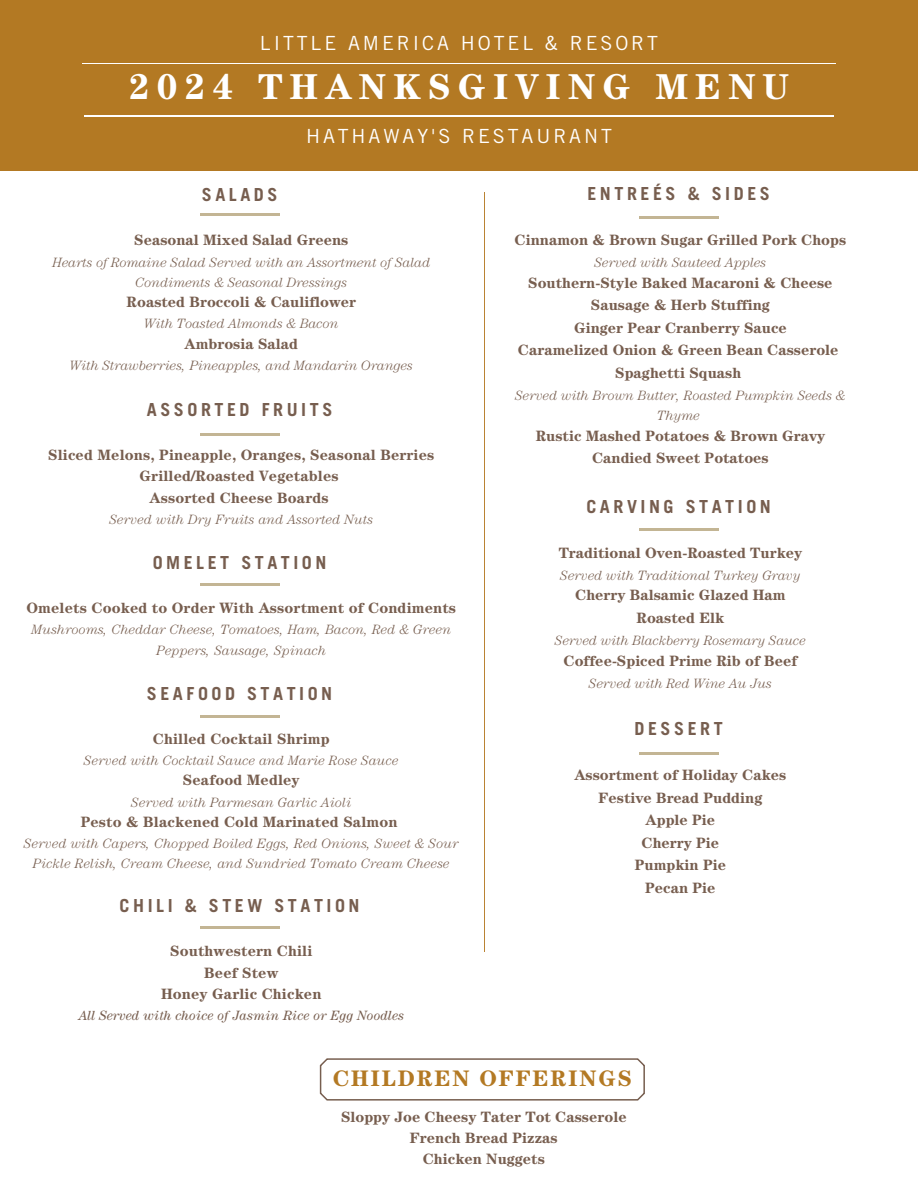
<style>
.page{position:relative;width:918px;height:1188px;background:#fff}
.page>*{position:absolute;margin:0;border:0;box-sizing:border-box;transform-origin:0 0}
.t1{font:700 36px "Century Std";letter-spacing:.2em;color:#fff}
.t2{font:700 22.5px "Century Std";letter-spacing:.08em;color:#b37923}
.t3{font:19.5px "Trade Gothic LT Std";letter-spacing:.15em;color:#fff}
.t4{font:700 18px "Trade Gothic LT Std";letter-spacing:.195em;color:#775e4f}
.t5{font:700 15px/22.5px "Century Std";color:#775e4f;text-align:center}
.t6{font:italic 300 13.5px/20.2px "Century Std";color:#775e4f;text-align:center}
.t7{font:italic 13.5px "Century Std";letter-spacing:.01em;color:#775e4f}
</style>
<div class="page">
<hr style="left:201px;top:213px;width:79px;height:3px;background:#c3b594">
<hr style="left:484px;top:192px;width:1px;height:760px;background:#ba8333">
<div style="left:1px;top:1px;width:916px;height:170px;background:#b37923"></div>
<hr style="left:82px;top:63px;width:754px;height:1px;background:#fff">
<hr style="left:84px;top:116px;width:750px;height:1px;background:#fff">
<svg style="left:320px;top:1058px;width:325px;height:43px"></svg>
<hr style="left:639px;top:216px;width:79px;height:3px;background:#c3b594">
<hr style="left:201px;top:583px;width:79px;height:3px;background:#c3b594">
<hr style="left:201px;top:433px;width:79px;height:3px;background:#c3b594">
<hr style="left:201px;top:715px;width:79px;height:3px;background:#c3b594">
<hr style="left:639px;top:752px;width:79px;height:3px;background:#c3b594">
<hr style="left:639px;top:528px;width:79px;height:3px;background:#c3b594">
<hr style="left:200px;top:926px;width:79px;height:3px;background:#c3b594">
<h2 class="t3" style="left:260px;top:36px;width:400px">LITTLE AMERICA HOTEL &amp; RESORT</h2>
<h4 class="t1" style="left:129px;top:74px;width:661px">2024 THANKSGIVING MENU</h4>
<h5 class="t3" style="left:306px;top:128px;width:307px">HATHAWAY'S RESTAURANT</h5>
<p class="t4" style="left:202px;top:188px;width:77px">SALADS</p>
<p class="t5" style="left:134px;top:231px;width:216px">Seasonal Mixed Salad Greens</p>
<p class="t6" style="left:52px;top:254px;width:380px">Hearts of Romaine Salad Served with an Assortment of Salad<br>Condiments &amp; Seasonal Dressings</p>
<p class="t5" style="left:127px;top:293px;width:231px">Roasted Broccoli &amp; Cauliflower</p>
<p class="t6" style="left:144px;top:316px;width:196px">With Toasted Almonds &amp; Bacon</p>
<p class="t5" style="left:185px;top:335px;width:115px">Ambrosia Salad</p>
<p class="t6" style="left:70px;top:357px;width:345px">With Strawberries, Pineapples, and Mandarin Oranges</p>
<p class="t4" style="left:147px;top:403px;width:187px">ASSORTED FRUITS</p>
<p class="t5" style="left:48px;top:447px;width:388px;line-height:21.3px">Sliced Melons, Pineapple, Oranges, Seasonal Berries<br>Grilled/Roasted Vegetables<br>Assorted Cheese Boards</p>
<p class="t6" style="left:109px;top:512px;width:265px">Served with Dry Fruits and Assorted Nuts</p>
<p class="t4" style="left:153px;top:556px;width:175px">OMELET STATION</p>
<p class="t5" style="left:27px;top:599px;width:431px">Omelets Cooked to Order With Assortment of Condiments</p>
<p class="t6" style="left:31px;top:622px;width:421px">Mushrooms, Cheddar Cheese, Tomatoes, Ham, Bacon, Red &amp; Green<br>Peppers, Sausage, Spinach</p>
<p class="t4" style="left:147px;top:687px;width:187px">SEAFOOD STATION</p>
<p class="t5" style="left:153px;top:730px;width:178px">Chilled Cocktail Shrimp</p>
<p class="t6" style="left:84px;top:752px;width:316px">Served with Cocktail Sauce and Marie Rose Sauce</p>
<p class="t5" style="left:183px;top:771px;width:118px">Seafood Medley</p>
<p class="t6" style="left:131px;top:794px;width:222px">Served with Parmesan Garlic Aioli</p>
<p class="t5" style="left:81px;top:813px;width:318px">Pesto &amp; Blackened Cold Marinated Salmon</p>
<p class="t6" style="left:24px;top:836px;width:436px">Served with Capers, Chopped Boiled Eggs, Red Onions, Sweet &amp; Sour<br>Pickle Relish, Cream Cheese, and Sundried Tomato Cream Cheese</p>
<p class="t4" style="left:120px;top:899px;width:241px">CHILI &amp; STEW STATION</p>
<p class="t5" style="left:161px;top:943px;width:162px;line-height:21.3px">Southwestern Chili<br>Beef Stew<br>Honey Garlic Chicken</p>
<p class="t7" style="left:78px;top:1011px;width:327px">All Served with choice of Jasmin Rice or Egg Noodles</p>
<h3 class="t4" style="left:587px;top:187px;width:184px">ENTREÉS &amp; SIDES</h3>
<h6 class="t5" style="left:515px;top:231px;width:333px">Cinnamon &amp; Brown Sugar Grilled Pork Chops</h6>
<h6 class="t6" style="left:595px;top:255px;width:173px">Served with Sauteed Apples</h6>
<h6 class="t5" style="left:518px;top:273px;width:322px">Southern-Style Baked Macaroni &amp; Cheese<br>Sausage &amp; Herb Stuffing<br>Ginger Pear Cranberry Sauce<br>Caramelized Onion &amp; Green Bean Casserole<br>Spaghetti Squash</h6>
<h6 class="t6" style="left:515px;top:387px;width:332px">Served with Brown Butter, Roasted Pumpkin Seeds &amp;<br>Thyme</h6>
<h6 class="t5" style="left:536px;top:426px;width:291px">Rustic Mashed Potatoes &amp; Brown Gravy<br>Candied Sweet Potatoes</h6>
<h3 class="t4" style="left:586px;top:500px;width:186px">CARVING STATION</h3>
<h6 class="t5" style="left:559px;top:543px;width:245px">Traditional Oven-Roasted Turkey</h6>
<h6 class="t6" style="left:560px;top:567px;width:242px">Served with Traditional Turkey Gravy</h6>
<h6 class="t5" style="left:575px;top:586px;width:212px">Cherry Balsamic Glazed Ham<br>Roasted Elk</h6>
<h6 class="t6" style="left:555px;top:633px;width:253px">Served with Blackberry Rosemary Sauce</h6>
<h6 class="t5" style="left:564px;top:651px;width:235px">Coffee-Spiced Prime Rib of Beef</h6>
<h6 class="t6" style="left:589px;top:675px;width:184px">Served with Red Wine Au Jus</h6>
<h3 class="t4" style="left:635px;top:722px;width:90px">DESSERT</h3>
<h5 class="t5" style="left:574px;top:766px;width:214px">Assortment of Holiday Cakes<br>Festive Bread Pudding<br>Apple Pie<br>Cherry Pie<br>Pumpkin Pie<br>Pecan Pie</h5>
<h1 class="t2" style="left:333px;top:1071px;width:301px">CHILDREN OFFERINGS</h1>
<h4 class="t5" style="left:341px;top:1108px;width:287px;line-height:21.3px">Sloppy Joe Cheesy Tater Tot Casserole<br>French Bread Pizzas<br>Chicken Nuggets</h4>
</div>
